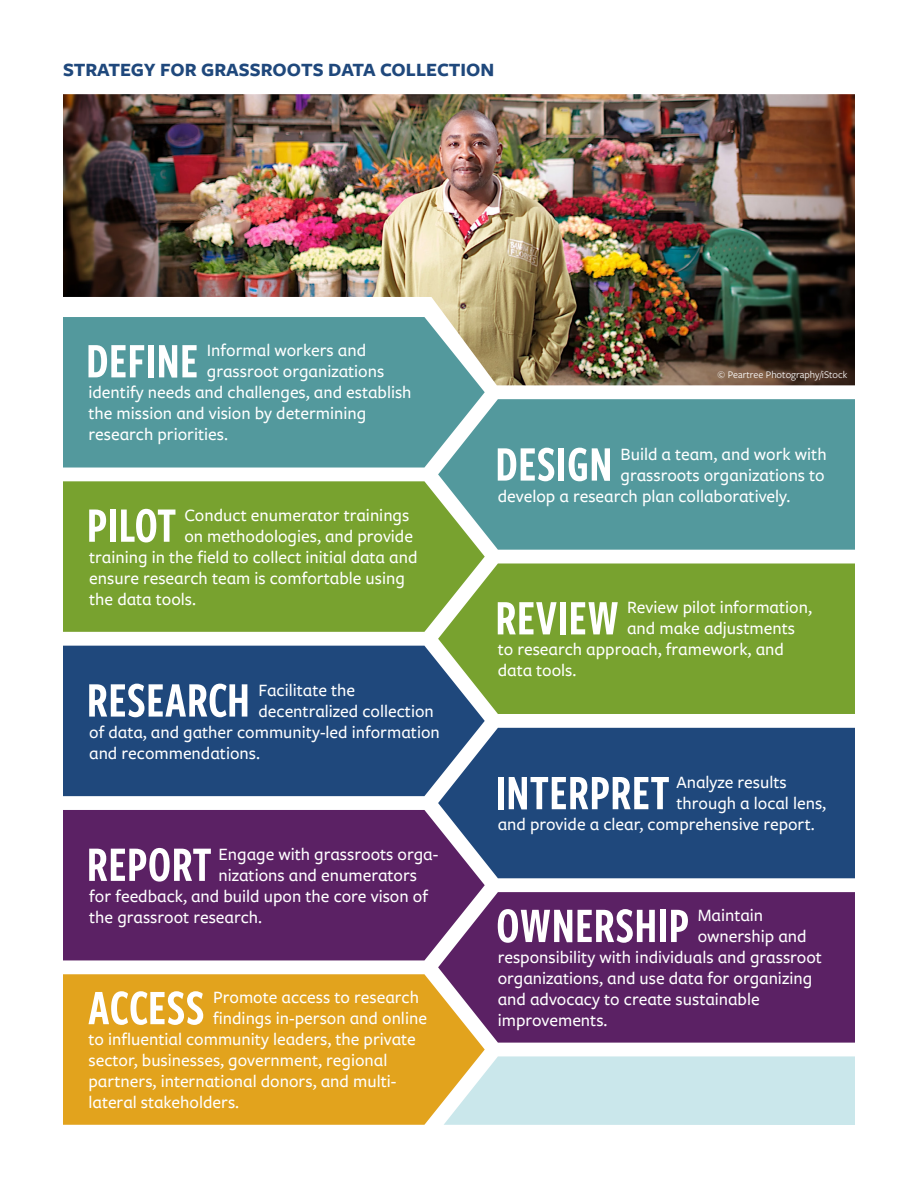
<style>
.page{position:relative;width:918px;height:1188px;background:#fff}
.page>*{position:absolute;margin:0;border:0;box-sizing:border-box;transform-origin:0 0}
.t1{font:51.6px "Freight Sans Cmp Pro Semi";color:#fff}
.t2{font:700 19.5px "Freight Sans Pro";letter-spacing:-.005em;color:#1f487c}
.t3{font:500 18px "Freight Sans Pro";color:#fff}
.t4{font:10.5px "Freight Sans Pro";color:#fff}
</style>
<div class="page">
<div style="left:63px;top:385px;width:422px;height:83px;background:#53999d"></div>
<div style="left:438px;top:399px;width:417px;height:151px;background:#53999d"></div>
<div style="left:438px;top:563px;width:417px;height:151px;background:#78a22f"></div>
<div style="left:438px;top:728px;width:417px;height:150px;background:#1f487c"></div>
<div style="left:438px;top:892px;width:417px;height:151px;background:#5b2164"></div>
<div style="left:485px;top:1056px;width:370px;height:69px;background:#cae7eb"></div>
<div style="left:63px;top:481px;width:422px;height:151px;background:#78a22f"></div>
<div style="left:63px;top:646px;width:422px;height:150px;background:#1f487c"></div>
<div style="left:63px;top:810px;width:422px;height:150px;background:#5b2164"></div>
<svg style="left:63px;top:974px;width:422px;height:151px;background:#e0a52b"></svg>
<img style="left:63px;top:94px;width:792px;height:291px">
<p class="t2" style="left:63px;top:56px;width:433px">STRATEGY FOR GRASSROOTS DATA COLLECTION</p>
<h1 class="t1" style="left:86px;top:326px;width:114px">DEFINE</h1>
<p class="t3" style="left:207px;top:338px;width:161px">Informal workers and</p>
<p class="t3" style="left:207px;top:359px;width:179px">grassroot organizations</p>
<p class="t3" style="left:88px;top:380px;width:325px">identify needs and challenges, and establish</p>
<p class="t3" style="left:88px;top:401px;width:279px">the mission and vision by determining</p>
<p class="t3" style="left:88px;top:422px;width:141px">research priorities.</p>
<p class="t4" style="left:718px;top:367px;width:131px">© Peartree Photography/iStock</p>
<h1 class="t1" style="left:87px;top:490px;width:91px">PILOT</h1>
<p class="t3" style="left:184px;top:503px;width:226px">Conduct enumerator trainings</p>
<p class="t3" style="left:184px;top:524px;width:230px">on methodologies, and provide</p>
<p class="t3" style="left:89px;top:545px;width:330px">training in the field to collect initial data and</p>
<p class="t3" style="left:89px;top:566px;width:317px">ensure research team is comfortable using</p>
<p class="t3" style="left:89px;top:587px;width:108px">the data tools.</p>
<h1 class="t1" style="left:87px;top:665px;width:165px">RESEARCH</h1>
<p class="t3" style="left:258px;top:678px;width:98px">Facilitate the</p>
<p class="t3" style="left:258px;top:699px;width:177px">decentralized collection</p>
<p class="t3" style="left:89px;top:720px;width:352px">of data, and gather community-led information</p>
<p class="t3" style="left:89px;top:741px;width:172px">and recommendations.</p>
<h1 class="t1" style="left:87px;top:829px;width:127px">REPORT</h1>
<p class="t3" style="left:219px;top:842px;width:221px">Engage with grassroots orga-</p>
<p class="t3" style="left:219px;top:863px;width:200px">nizations and enumerators</p>
<p class="t3" style="left:89px;top:884px;width:340px">for feedback, and build upon the core vison of</p>
<p class="t3" style="left:89px;top:905px;width:175px">the grassroot research.</p>
<h1 class="t1" style="left:88px;top:972px;width:119px">ACCESS</h1>
<p class="t3" style="left:213px;top:985px;width:207px">Promote access to research</p>
<p class="t3" style="left:213px;top:1006px;width:215px">findings in-person and online</p>
<p class="t3" style="left:89px;top:1027px;width:329px">to influential community leaders, the private</p>
<p class="t3" style="left:89px;top:1048px;width:300px">sector, businesses, government, regional</p>
<p class="t3" style="left:89px;top:1069px;width:309px">partners, international donors, and multi-</p>
<p class="t3" style="left:89px;top:1090px;width:152px">lateral stakeholders.</p>
<h1 class="t1" style="left:495px;top:429px;width:119px">DESIGN</h1>
<p class="t3" style="left:621px;top:442px;width:208px">Build a team, and work with</p>
<p class="t3" style="left:621px;top:463px;width:206px">grassroots organizations to</p>
<p class="t3" style="left:498px;top:484px;width:294px">develop a research plan collaboratively.</p>
<h1 class="t1" style="left:495px;top:583px;width:126px">REVIEW</h1>
<p class="t3" style="left:627px;top:595px;width:186px">Review pilot information,</p>
<p class="t3" style="left:627px;top:617px;width:169px">and make adjustments</p>
<p class="t3" style="left:498px;top:638px;width:288px">to research approach, framework, and</p>
<p class="t3" style="left:498px;top:659px;width:80px">data tools.</p>
<h1 class="t1" style="left:495px;top:757px;width:176px">INTERPRET</h1>
<p class="t3" style="left:676px;top:770px;width:112px">Analyze results</p>
<p class="t3" style="left:676px;top:791px;width:151px">through a local lens,</p>
<p class="t3" style="left:498px;top:812px;width:318px">and provide a clear, comprehensive report.</p>
<h1 class="t1" style="left:496px;top:890px;width:195px">OWNERSHIP</h1>
<p class="t3" style="left:698px;top:903px;width:67px">Maintain</p>
<p class="t3" style="left:698px;top:924px;width:110px">ownership and</p>
<p class="t3" style="left:498px;top:945px;width:326px">responsibility with individuals and grassroot</p>
<p class="t3" style="left:498px;top:966px;width:316px">organizations, and use data for organizing</p>
<p class="t3" style="left:498px;top:987px;width:263px">and advocacy to create sustainable</p>
<p class="t3" style="left:498px;top:1008px;width:111px">improvements.</p>
</div>
